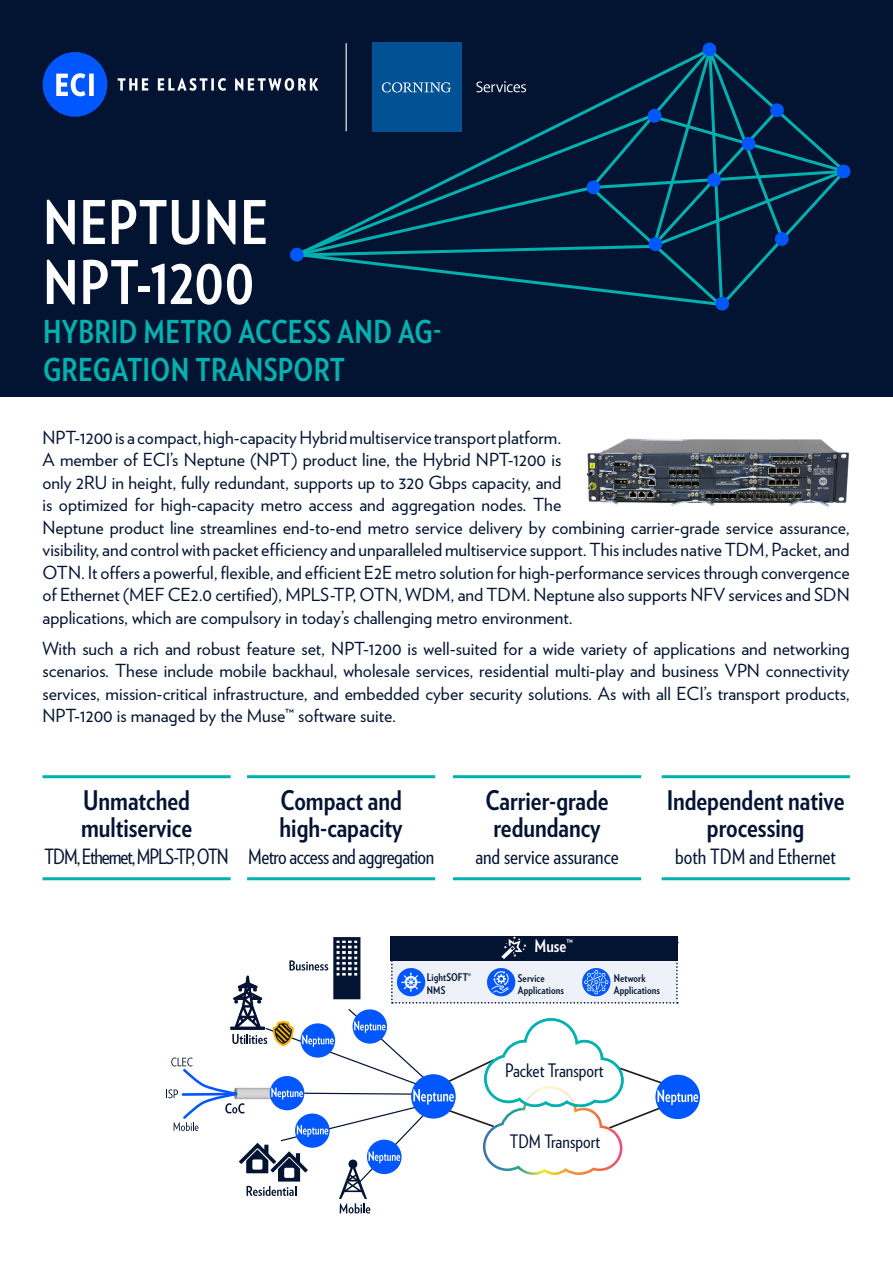
<style>
.page{position:relative;width:893px;height:1263px;background:#fff}
.page>*{position:absolute;margin:0;border:0;box-sizing:border-box;transform-origin:0 0}
.t1{font:700 60px/60px "Verlag Condensed";letter-spacing:.015em;color:#fff}
.t2{font:700 31.5px "Verlag Condensed";letter-spacing:.01em;color:#00b1b0}
.t3{font:700 27px/27px "Verlag Condensed";color:#031432}
.t4{font:21px "Verlag Condensed";color:#031432}
.t5{font:21px "Verlag Condensed";letter-spacing:-.025em;color:#031432}
.t6{font:21px "Verlag Condensed";letter-spacing:-.05em;color:#031432}
.t7{font:18.6px "Verlag Condensed";color:#031432}
.t8{font:18px/22.5px "Verlag";color:#031432}
.t9{font:700 17.4px "Verlag Condensed";color:#fff}
.t10{font:700 10.65px/12.8px "Verlag Condensed";letter-spacing:.01em;color:#031432}
</style>
<div class="page">
<div style="left:0;top:0;width:893px;height:396px;background:#031432"></div>
<img style="left:586px;top:438px;width:263px;height:69px">
<div style="left:43px;top:52px;width:64px;height:65px;background:#0057ff;border-radius:50%"></div>
<svg style="left:56px;top:73px;width:38px;height:23px"></svg>
<svg style="left:118px;top:43px;width:733px;height:267px"></svg>
<hr style="left:247px;top:775px;width:188px;height:3px;background:#00b1b0">
<hr style="left:453px;top:775px;width:188px;height:3px;background:#00b1b0">
<hr style="left:662px;top:775px;width:188px;height:3px;background:#00b1b0">
<hr style="left:43px;top:775px;width:188px;height:3px;background:#00b1b0">
<hr style="left:247px;top:877px;width:188px;height:3px;background:#00b1b0">
<hr style="left:453px;top:877px;width:188px;height:3px;background:#00b1b0">
<hr style="left:662px;top:877px;width:188px;height:3px;background:#00b1b0">
<hr style="left:43px;top:877px;width:188px;height:3px;background:#00b1b0">
<svg style="left:655px;top:1075px;width:45px;height:44px"></svg>
<svg style="left:166px;top:936px;width:532px;height:277px"></svg>
<h1 class="t1" style="left:43px;top:190px;width:227px">NEPTUNE<br>NPT-1200</h1>
<h2 class="t2" style="left:43px;top:308px;width:400px">HYBRID METRO ACCESS AND AG-</h2>
<h2 class="t2" style="left:43px;top:346px;width:303px">GREGATION TRANSPORT</h2>
<p class="t8" style="left:43px;top:425px;width:809px">NPT-1200 ais compact,high-capacityHybridmultiservicetransportplatform.<br>A member of ECIs’ Neptune (NPT) product line, the Hybrid NPT-1200 is<br>only 2RU in height, fully redundant, supports up to 320 Gbps capacity, and<br>is optimized for high-capacity metro access and aggregation nodes. The<br>Neptune product line streamlines end-to-end metro service delivery by combining carrier-grade service assurance, visibility,andcontrolwithpacketefficiencyandunparalleledmultiservicesupport.ThisincludesnativeTDM,Packet,and OTN It. offers a powerful, flexible, and efficient E2E metro solution for high-performance services through convergence of Ethernet (MEF CE2.0 certified ,) MPLS-TP, OTN, WDM, and TDM. Neptune also supports NFV services and SDN applications, which are compulsory in todays’ challenging metro environment.</p>
<p class="t8" style="left:43px;top:636px;width:809px;text-align:justify">With such a rich and robust feature set, NPT-1200 is well-suited for a wide variety of applications and networking scenarios. These include mobile backhaul, wholesale services, residential multi-play and business VPN connectivity services, mission-critical infrastructure, and embedded cyber security solutions. As with all ECIs’ transport products, NPT-1200 is managed by the Muse™ software suite.</p>
<h3 class="t3" style="left:81px;top:785px;width:113px">Unmatched multiservice</h3>
<p class="t6" style="left:45px;top:841px;width:186px">TDM,Ethernet,MPLST P- ,OTN</p>
<h3 class="t3" style="left:280px;top:785px;width:125px">Compact and high-capacity</h3>
<p class="t5" style="left:248px;top:841px;width:187px">Metroaccessandaggregation</p>
<h3 class="t3" style="left:485px;top:785px;width:125px">Carrier-grade redundancy</h3>
<p class="t4" style="left:475px;top:841px;width:145px">and service assurance</p>
<h3 class="t3" style="left:667px;top:785px;width:179px;text-align:center">Independent native processing</h3>
<p class="t4" style="left:675px;top:841px;width:162px">both TDM and Ethernet</p>
<p class="t10" style="left:427px;top:971px;width:46px">LightSOFTR<br>NMS</p>
<p class="t9" style="left:534px;top:933px;width:40px">MuseTM</p>
<p class="t10" style="left:518px;top:971px;width:48px">Service<br>Applications</p>
<p class="t10" style="left:614px;top:971px;width:48px">Network<br>Applications</p>
<p class="t7" style="left:505px;top:1057px;width:100px">Packet Transport</p>
<p class="t7" style="left:510px;top:1128px;width:92px">TDM Transport</p>
</div>
